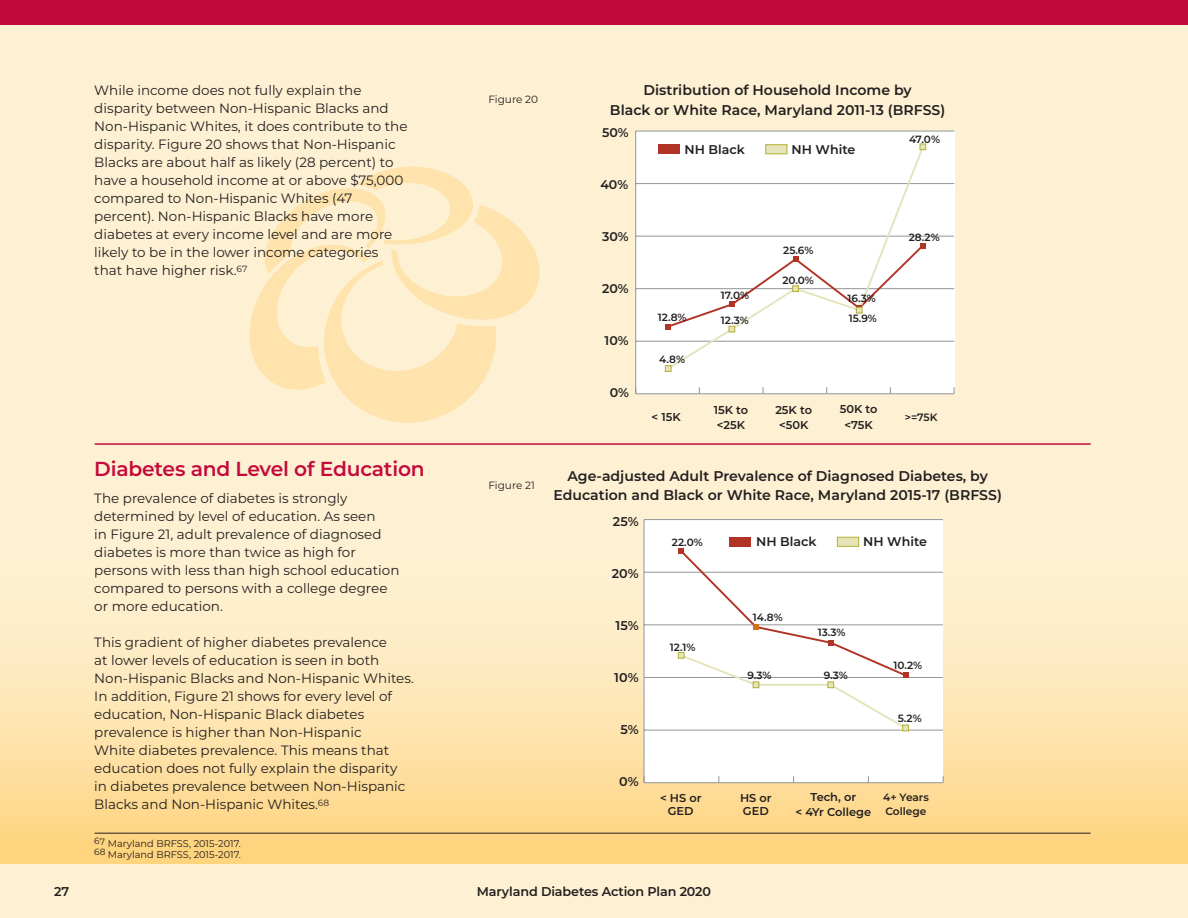
<style>
.page{position:relative;width:1188px;height:918px;background:#fef1d3}
.page>*{position:absolute;margin:0;border:0;box-sizing:border-box;transform-origin:0 0}
.t1{font:600 20.25px "Montserrat";letter-spacing:-.01em;color:#c40a3c}
.t2{font:600 14.1px "Montserrat";color:#231f20}
.t3{font:13.5px/18px "Montserrat";color:#231f20}
.t4{font:600 12.75px "Montserrat";letter-spacing:-.01em;color:#231f20}
.t5{font:600 12.6px "Montserrat";color:#231f20}
.t6{font:600 11.4px/15.6px "Montserrat";color:#231f20}
.t7{font:600 10.65px/13.8px "Montserrat";color:#231f20}
.t8{font:600 10.5px "Montserrat";color:#231f20}
.t9{font:10.5px "Montserrat";color:#231f20}
.t10{font:9.75px "Montserrat";color:#231f20}
</style>
<div class="page">
<div style="left:0;top:518px;width:1188px;height:346px;background:linear-gradient(to bottom,#fff6e2,#fdd585)"></div>
<hr style="left:95px;top:833px;width:996px;height:1px;background:#231f20">
<div style="left:0;top:0;width:1188px;height:24px;background:#c40a3c"></div>
<hr style="left:95px;top:443px;width:996px;height:2px;background:#c40a3c">
<svg style="left:249px;top:166px;width:291px;height:257px"></svg>
<div style="left:636px;top:131px;width:319px;height:263px;background:#fff"></div>
<hr style="left:635px;top:131px;width:1px;height:263px;background:#939598">
<hr style="left:636px;top:393px;width:318px;height:1px;background:#939598">
<hr style="left:636px;top:341px;width:318px;height:1px;background:#939598">
<hr style="left:636px;top:288px;width:318px;height:1px;background:#939598">
<hr style="left:636px;top:236px;width:318px;height:1px;background:#939598">
<hr style="left:636px;top:183px;width:318px;height:1px;background:#939598">
<hr style="left:636px;top:131px;width:318px;height:1px;background:#939598">
<svg style="left:666px;top:144px;width:259px;height:227px"></svg>
<svg style="left:665px;top:365px;width:6px;height:7px"></svg>
<svg style="left:665px;top:243px;width:261px;height:89px"></svg>
<svg style="left:920px;top:144px;width:6px;height:6px"></svg>
<div style="left:644px;top:519px;width:299px;height:264px;background:#fff"></div>
<hr style="left:644px;top:520px;width:1px;height:263px;background:#939598">
<hr style="left:644px;top:782px;width:299px;height:1px;background:#939598">
<hr style="left:644px;top:730px;width:299px;height:1px;background:#939598">
<hr style="left:644px;top:677px;width:299px;height:1px;background:#939598">
<hr style="left:644px;top:624px;width:299px;height:1px;background:#939598">
<hr style="left:644px;top:572px;width:299px;height:1px;background:#939598">
<hr style="left:644px;top:519px;width:299px;height:1px;background:#939598">
<svg style="left:678px;top:548px;width:230px;height:183px"></svg>
<svg style="left:902px;top:725px;width:7px;height:6px"></svg>
<div style="left:765px;top:144px;width:22px;height:10px;background:#e5e4bb;border:1px solid #b3b031"></div>
<div style="left:658px;top:145px;width:21px;height:9px;background:#b13326"></div>
<div style="left:837px;top:537px;width:22px;height:10px;background:#e5e4bb;border:1px solid #b3b031"></div>
<div style="left:730px;top:537px;width:21px;height:9px;background:#b13326"></div>
<p class="t3" style="left:94px;top:80px;width:269px">While income does not fully explain the</p>
<p class="t3" style="left:94px;top:98px;width:315px">disparity between Non-Hispanic Blacks and Non-Hispanic Whites, it does contribute to the disparity. Figure 20 shows that Non-Hispanic Blacks are about half as likely (28 percent) to have a household income at or above $75,000</p>
<p class="t3" style="left:94px;top:188px;width:260px">compared to Non-Hispanic Whites (47</p>
<p class="t3" style="left:94px;top:206px;width:280px">percent). Non-Hispanic Blacks have more</p>
<p class="t3" style="left:94px;top:224px;width:300px">diabetes at every income level and are more likely to be in the lower income categories</p>
<p class="t3" style="left:94px;top:260px;width:155px">that have higher risk.<sup>67</sup></p>
<p class="t4" style="left:54px;top:883px;width:17px">27</p>
<p class="t1" style="left:94px;top:455px;width:332px">Diabetes and Level of Education</p>
<p class="t3" style="left:94px;top:488px;width:255px">The prevalence of diabetes is strongly</p>
<p class="t3" style="left:94px;top:506px;width:283px">determined by level of education. As seen</p>
<p class="t3" style="left:94px;top:524px;width:289px">in Figure 21, adult prevalence of diagnosed</p>
<p class="t3" style="left:94px;top:542px;width:263px">diabetes is more than twice as high for</p>
<p class="t3" style="left:94px;top:560px;width:307px">persons with less than high school education compared to persons with a college degree</p>
<p class="t3" style="left:94px;top:596px;width:130px">or more education.</p>
<p class="t3" style="left:94px;top:632px;width:321px">This gradient of higher diabetes prevalence<br>at lower levels of education is seen in both Non-Hispanic Blacks and Non-Hispanic Whites.<br>In addition, Figure 21 shows for every level of education, Non-Hispanic Black diabetes</p>
<p class="t3" style="left:94px;top:722px;width:269px">prevalence is higher than Non-Hispanic</p>
<p class="t3" style="left:94px;top:740px;width:313px">White diabetes prevalence. This means that education does not fully explain the disparity in diabetes prevalence between Non-Hispanic Blacks and Non-Hispanic Whites.<sup>68</sup></p>
<p class="t10" style="left:94px;top:837px;width:148px"><sup>67</sup> Maryland BRFSS, 2015-2017.</p>
<p class="t10" style="left:94px;top:848px;width:148px"><sup>68</sup> Maryland BRFSS, 2015-2017.</p>
<p class="t9" style="left:488px;top:92px;width:51px">Figure 20</p>
<p class="t2" style="left:644px;top:80px;width:270px">Distribution of Household Income by</p>
<p class="t2" style="left:610px;top:100px;width:337px">Black or White Race, Maryland 2011-13 (BRFSS)</p>
<p class="t5" style="left:602px;top:123px;width:28px">50%</p>
<p class="t5" style="left:600px;top:175px;width:29px">40%</p>
<p class="t5" style="left:684px;top:140px;width:62px">NH Black</p>
<p class="t5" style="left:792px;top:140px;width:65px">NH White</p>
<p class="t8" style="left:909px;top:131px;width:33px">47.0%</p>
<p class="t9" style="left:488px;top:478px;width:48px">Figure 21</p>
<p class="t5" style="left:602px;top:227px;width:28px">30%</p>
<p class="t5" style="left:602px;top:279px;width:28px">20%</p>
<p class="t5" style="left:605px;top:331px;width:26px">10%</p>
<p class="t5" style="left:610px;top:383px;width:21px">0%</p>
<p class="t8" style="left:783px;top:243px;width:32px">25.6%</p>
<p class="t8" style="left:658px;top:310px;width:30px">12.8%</p>
<p class="t8" style="left:659px;top:351px;width:27px">4.8%</p>
<p class="t8" style="left:721px;top:288px;width:30px">17.0%</p>
<p class="t8" style="left:721px;top:313px;width:29px">12.3%</p>
<p class="t8" style="left:782px;top:273px;width:33px">20.0%</p>
<p class="t6" style="left:652px;top:409px;width:31px">&lt; 15K</p>
<p class="t6" style="left:714px;top:401px;width:36px">15K to &lt;25K</p>
<p class="t6" style="left:775px;top:401px;width:38px">25K to</p>
<p class="t6" style="left:779px;top:417px;width:31px">&lt;50K</p>
<p class="t8" style="left:847px;top:291px;width:30px">16.3%</p>
<p class="t8" style="left:849px;top:311px;width:30px">15.9%</p>
<p class="t6" style="left:840px;top:401px;width:39px">50K to</p>
<p class="t6" style="left:844px;top:417px;width:30px">&lt;75K</p>
<p class="t8" style="left:909px;top:230px;width:32px">28.2%</p>
<p class="t7" style="left:905px;top:410px;width:34px">&gt;=75K</p>
<p class="t2" style="left:567px;top:466px;width:422px">Age-adjusted Adult Prevalence of Diagnosed Diabetes, by</p>
<p class="t2" style="left:553px;top:485px;width:450px">Education and Black or White Race, Maryland 2015-17 (BRFSS)</p>
<p class="t4" style="left:613px;top:513px;width:27px">25%</p>
<p class="t4" style="left:612px;top:565px;width:28px">20%</p>
<p class="t4" style="left:616px;top:617px;width:25px">15%</p>
<p class="t4" style="left:614px;top:669px;width:26px">10%</p>
<p class="t4" style="left:620px;top:721px;width:20px">5%</p>
<p class="t4" style="left:619px;top:773px;width:21px">0%</p>
<p class="t8" style="left:672px;top:534px;width:32px">22.0%</p>
<p class="t8" style="left:670px;top:640px;width:27px">12.1%</p>
<p class="t6" style="left:660px;top:789px;width:43px">&lt; HS or</p>
<p class="t6" style="left:668px;top:803px;width:27px">GED</p>
<p class="t5" style="left:756px;top:533px;width:62px">NH Black</p>
<p class="t5" style="left:863px;top:533px;width:65px">NH White</p>
<p class="t8" style="left:753px;top:610px;width:31px">14.8%</p>
<p class="t8" style="left:818px;top:625px;width:29px">13.3%</p>
<p class="t8" style="left:747px;top:668px;width:26px">9.3%</p>
<p class="t8" style="left:824px;top:668px;width:26px">9.3%</p>
<p class="t8" style="left:893px;top:658px;width:30px">10.2%</p>
<p class="t8" style="left:898px;top:710px;width:26px">5.2%</p>
<p class="t6" style="left:740px;top:789px;width:33px">HS or</p>
<p class="t6" style="left:743px;top:803px;width:27px">GED</p>
<p class="t6" style="left:810px;top:788px;width:47px">Tech, or</p>
<p class="t6" style="left:795px;top:804px;width:77px">&lt; 4Yr College</p>
<p class="t7" style="left:883px;top:790px;width:47px">4+ Years<br>College</p>
<p class="t4" style="left:477px;top:883px;width:236px">Maryland Diabetes Action Plan 2020</p>
</div>
